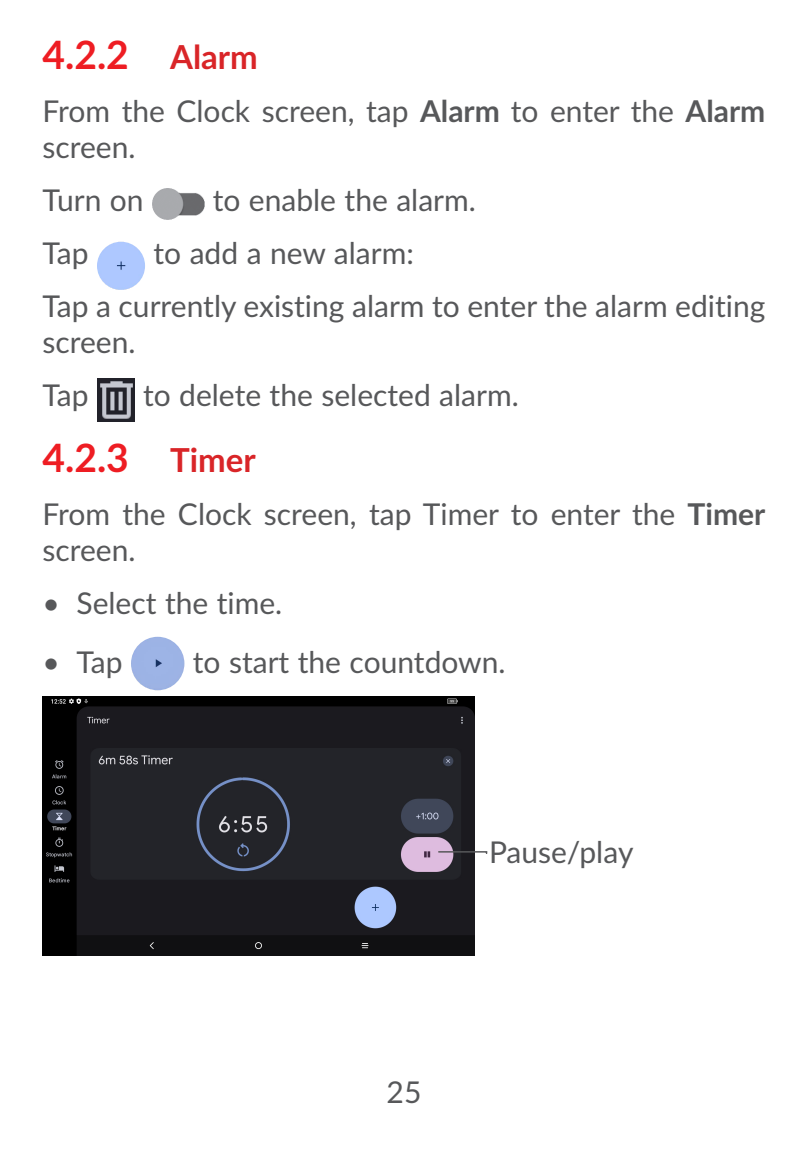
<style>
.page{position:relative;width:808px;height:1149px;background:#fff}
.page>*{position:absolute;margin:0;border:0;box-sizing:border-box;transform-origin:0 0}
.t1{font:700 39px "Lato";color:#ee1d23}
.Body{font:30px/36px "Lato";color:#57585a}
.Callout_L{font:30px "Lato";color:#57585a}
.s1{font-size:33px;color:#d92528}
.s2{font-weight:700}
</style>
<div class="page">
<img style="left:152px;top:189px;width:52px;height:31px">
<div style="left:97px;top:242px;width:48px;height:48px;background:#aec8ff;border-radius:24px"></div>
<img style="left:97px;top:378px;width:38px;height:43px">
<div style="left:131px;top:636px;width:53px;height:54px;background:#9db3e5;border-radius:27px"></div>
<img style="left:43px;top:696px;width:432px;height:259px">
<svg style="left:437px;top:850px;width:51px;height:4px"></svg>
<p class="t1" style="left:43px;top:26px;width:217px">4.2.2 <span class="s1">Alarm</span></p>
<p class="Body" style="left:43px;top:92px;width:724px">From the Clock screen, tap <span class="s2">Alarm</span> to enter the <span class="s2">Alarm </span>screen.</p>
<p class="Body" style="left:43px;top:181px;width:103px">Turn on</p>
<p class="Body" style="left:213px;top:181px;width:265px">to enable the alarm.</p>
<p class="Body" style="left:43px;top:234px;width:48px">Tap</p>
<p class="Body" style="left:154px;top:234px;width:262px">to add a new alarm:</p>
<p class="Body" style="left:43px;top:287px;width:724px">Tap a currently existing alarm to enter the alarm editing screen.</p>
<p class="Body" style="left:43px;top:376px;width:48px">Tap</p>
<p class="Body" style="left:143px;top:376px;width:377px">to delete the selected alarm.</p>
<p class="t1" style="left:43px;top:428px;width:215px">4.2.3 <span class="s1">Timer</span></p>
<p class="Body" style="left:43px;top:494px;width:724px">From the Clock screen, tap Timer to enter the <span class="s2">Timer </span>screen.</p>
<p class="Body" style="left:43px;top:583px;width:241px">• Select the time.</p>
<p class="Body" style="left:43px;top:642px;width:82px">• Tap</p>
<p class="Body" style="left:193px;top:642px;width:314px">to start the countdown.</p>
<p class="Callout_L" style="left:489px;top:830px;width:146px">Pause/play</p>
<p class="Body" style="left:387px;top:1072px;width:36px">25</p>
</div>
